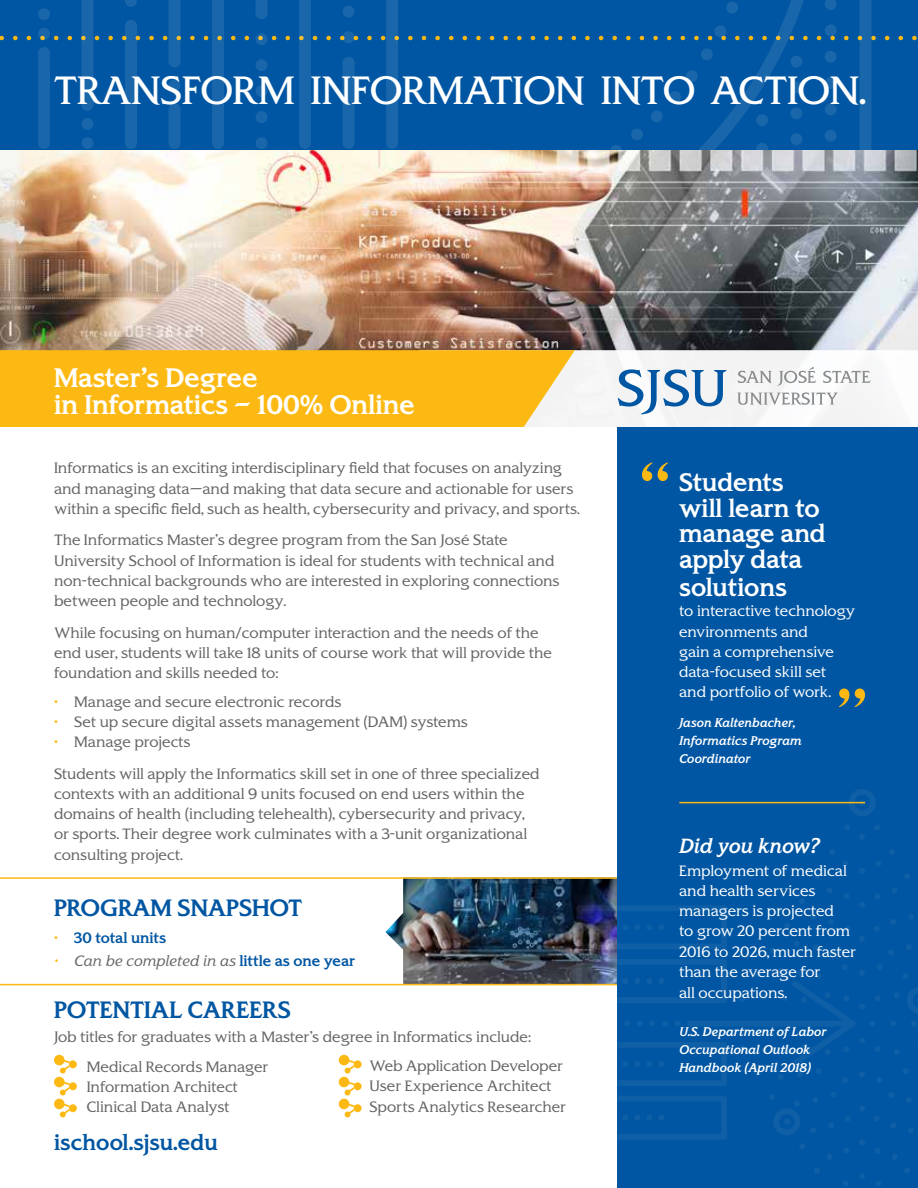
<style>
.page{position:relative;width:918px;height:1188px;background:#fff}
.page>*{position:absolute;margin:0;border:0;box-sizing:border-box;transform-origin:0 0}
.t1{font:37.5px "SJSU Spartan";color:#fff}
.t2{font:700 25.5px/27.6px "SJSU Spartan";color:#fff}
.t3{font:700 24px/25.5px "SJSU Spartan";letter-spacing:-.005em;color:#fff}
.t4{font:700 22.5px "SJSU Spartan";color:#0056a2}
.t5{font:700 21px "SJSU Spartan";color:#0056a2}
.t6{font:italic 700 19.5px "SJSU Spartan";color:#fff}
.t7{font:300 14.25px/20.2px "SJSU Spartan";color:#636466}
.t8{font:300 14.25px/20.4px "SJSU Spartan";color:#fff}
.t9{font:700 14.25px/22.5px "SJSU Spartan";color:#0056a2}
.t10{font:300 14.25px/20.2px "SJSU Spartan";color:#fdb913;text-align:justify}
.t11{font:italic 300 14.25px "SJSU Spartan";color:#fdb913}
.t12{font:italic 700 12px/18px "SJSU Spartan";color:#fff}
.s1{font-weight:300;font-style:italic;color:#636466}
</style>
<div class="page">
<div style="left:419px;top:350px;width:499px;height:78px;background:#f4f4f5"></div>
<svg style="left:0;top:414px;width:575px;height:14px;background:#fcc234"></svg>
<img style="left:0;top:0;width:918px;height:414px">
<img style="left:385px;top:879px;width:233px;height:105px">
<hr style="left:0;top:877px;width:618px;height:2px;background:#fdb913">
<hr style="left:0;top:984px;width:618px;height:1px;background:#fdb913">
<svg style="left:345px;top:1059px;width:17px;height:15px"></svg>
<div style="left:339px;top:1055px;width:10px;height:10px;background:#fdb913;border-radius:50%"></div>
<svg style="left:345px;top:1081px;width:17px;height:14px"></svg>
<div style="left:339px;top:1077px;width:10px;height:10px;background:#fdb913;border-radius:50%"></div>
<svg style="left:345px;top:1103px;width:17px;height:14px"></svg>
<div style="left:339px;top:1099px;width:10px;height:10px;background:#fdb913;border-radius:50%"></div>
<svg style="left:60px;top:1060px;width:17px;height:14px"></svg>
<div style="left:54px;top:1055px;width:11px;height:10px;background:#fdb913;border-radius:50%"></div>
<svg style="left:60px;top:1082px;width:17px;height:13px"></svg>
<div style="left:54px;top:1077px;width:11px;height:10px;background:#fdb913;border-radius:50%"></div>
<svg style="left:60px;top:1104px;width:17px;height:13px"></svg>
<div style="left:54px;top:1099px;width:11px;height:10px;background:#fdb913;border-radius:50%"></div>
<div style="left:618px;top:428px;width:300px;height:760px;background:#0056a2"></div>
<svg style="left:642px;top:462px;width:26px;height:19px"></svg>
<svg style="left:839px;top:688px;width:26px;height:19px"></svg>
<div style="left:687px;top:1021px;width:168px;height:6px;background:#0f5fa7;border-radius:3px"></div>
<svg style="left:624px;top:1021px;width:6px;height:5px"></svg>
<svg style="left:637px;top:1021px;width:43px;height:5px"></svg>
<svg style="left:849px;top:789px;width:27px;height:27px"></svg>
<svg style="left:740px;top:825px;width:178px;height:361px"></svg>
<img style="left:576px;top:905px;width:151px;height:44px">
<svg style="left:576px;top:959px;width:151px;height:44px"></svg>
<svg style="left:617px;top:1042px;width:110px;height:44px"></svg>
<svg style="left:617px;top:1096px;width:110px;height:44px"></svg>
<hr style="left:679px;top:802px;width:186px;height:1px;background:#fdb913">
<h1 class="t1" style="left:54px;top:67px;width:814px">TRANSFORM INFORMATION INTO ACTION.</h1>
<h2 class="t2" style="left:54px;top:363px;width:362px">Master’s Degree<br>in Informatics – 100% Online</h2>
<p class="t7" style="left:54px;top:458px;width:527px">Informatics is an exciting interdisciplinary field that focuses on analyzing and managing data—and making that data secure and actionable for users within a specific field, such as health, cybersecurity and privacy, and sports.</p>
<p class="t7" style="left:54px;top:530px;width:507px">The Informatics Master’s degree program from the San José State University School of Information is ideal for students with technical and non-technical backgrounds who are interested in exploring connections between people and technology.</p>
<p class="t7" style="left:54px;top:622px;width:499px">While focusing on human/computer interaction and the needs of the end user, students will take 18 units of course work that will provide the foundation and skills needed to:</p>
<p class="t10" style="left:54px;top:691px;width:5px">• • •</p>
<p class="t7" style="left:74px;top:691px;width:395px">Manage and secure electronic records<br>Set up secure digital assets management (DAM) systems<br>Manage projects</p>
<p class="t7" style="left:54px;top:763px;width:487px">Students will apply the Informatics skill set in one of three specialized contexts with an additional 9 units focused on end users within the domains of health (including telehealth), cybersecurity and privacy, or sports. Their degree work culminates with a 3-unit organizational consulting project.</p>
<h3 class="t4" style="left:54px;top:893px;width:250px">PROGRAM SNAPSHOT</h3>
<p class="t10" style="left:54px;top:928px;width:5px">•</p>
<p class="t11" style="left:54px;top:952px;width:5px">•</p>
<p class="t9" style="left:74px;top:927px;width:283px">30 total units<br><span class="s1">Can be completed in as</span> little as one year</p>
<h3 class="t4" style="left:54px;top:995px;width:238px">POTENTIAL CAREERS</h3>
<p class="t7" style="left:87px;top:1023px;width:446px;line-height:29.2px;text-indent:-33px">Job titles for graduates with a Master’s degree in Informatics include:<br>Medical Records Manager</p>
<p class="t7" style="left:87px;top:1077px;width:153px">Information Architect<br>Clinical Data Analyst</p>
<p class="t7" style="left:369px;top:1056px;width:198px">Web Application Developer<br>User Experience Architect<br>Sports Analytics Researcher</p>
<h3 class="t5" style="left:54px;top:1128px;width:165px">ischool.sjsu.edu</h3>
<h3 class="t3" style="left:679px;top:470px;width:148px">Students will learn to manage and apply data</h3>
<h3 class="t3" style="left:679px;top:575px;width:109px">solutions</h3>
<p class="t8" style="left:679px;top:601px;width:178px">to interactive technology environments and<br>gain a comprehensive data-focused skill set and portfolio of work.</p>
<p class="t12" style="left:679px;top:714px;width:124px">Jason Kaltenbacher,<br>Informatics Program<br>Coordinator</p>
<h3 class="t6" style="left:679px;top:833px;width:142px">Did you know?</h3>
<p class="t8" style="left:679px;top:860px;width:178px">Employment of medical and health services managers is projected<br>to grow 20 percent from<br>2016 to 2026, much faster than the average for<br>all occupations.</p>
<p class="t12" style="left:679px;top:1023px;width:149px">U.S. Department of Labor<br>Occupational Outlook<br>Handbook (April 2018)</p>
</div>
